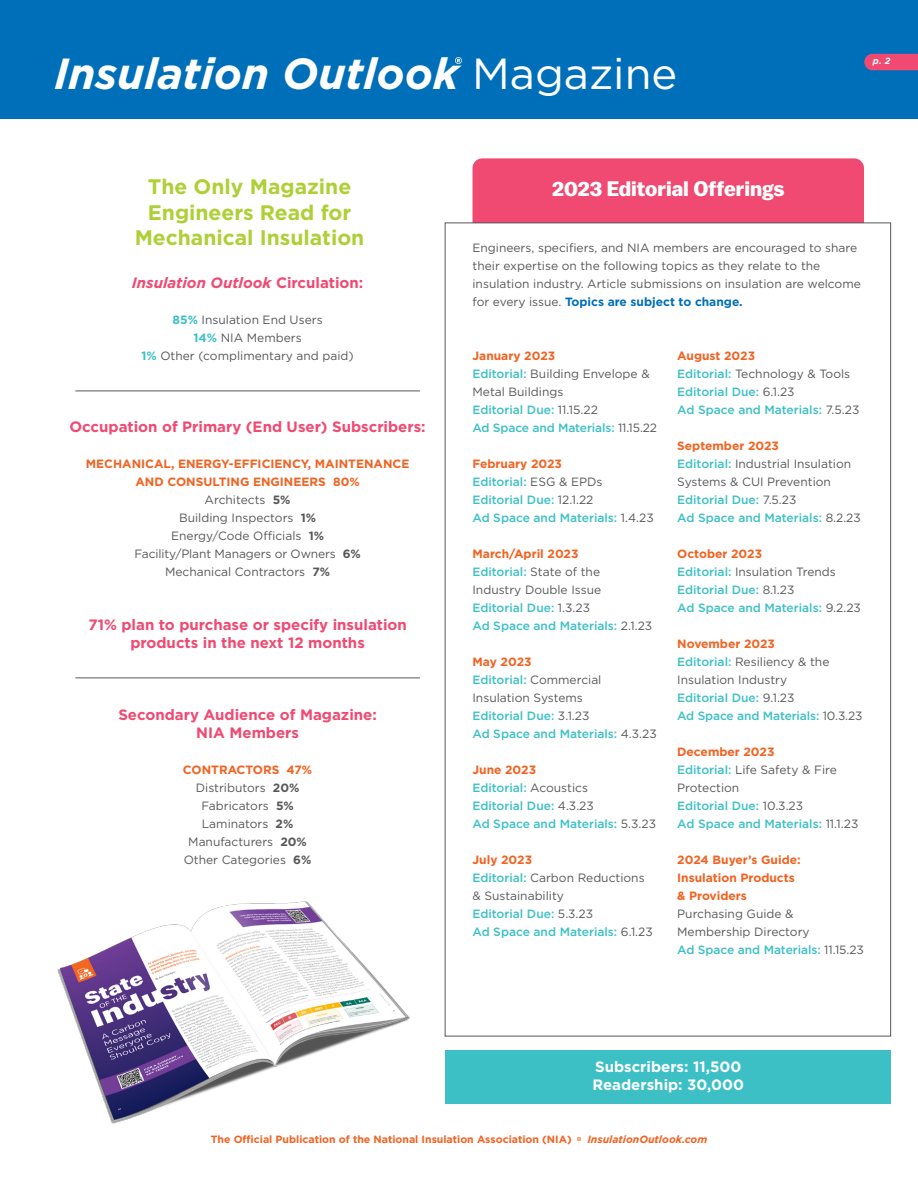
<style>
.page{position:relative;width:918px;height:1188px;background:#fff}
.page>*{position:absolute;margin:0;border:0;box-sizing:border-box;transform-origin:0 0}
.t1{font:italic 700 43.5px "Gotham";color:#fff}
.t2{font:700 21px/25.2px "Gotham";color:#aed036;text-align:center}
.t3{font:700 21px "Balto";color:#fff}
.Headers{font:700 15px/18px "Gotham";color:#f04a72;text-align:center}
.t4{font:700 15px/18px "Gotham";color:#fff}
.Headers-2{font:italic 700 15px "Gotham";color:#f04a72}
.text{font:12px/18px "Gotham";color:#57585a}
.text-2{font:500 12px/18px "Gotham";color:#3cc0c6}
.text-3{font:700 12px/18px "Gotham";color:#f26221}
.t5{font:700 10.5px "Gotham";color:#f26221}
.t6{font:italic 700 10.5px "Gotham";color:#f26221}
.t7{font:italic 700 9px "Gotham";color:#fff}
.s1{font-weight:400;font-style:normal}
.s2{font-style:normal}
.s3{font-weight:700;color:#3cc0c6}
.s4{font-weight:700}
.s5{font-weight:700;color:#006fba}
.s6{font-weight:700;color:#f26221}
.s7{font-weight:500;color:#3cc0c6}
.s8{font-weight:400;color:#57585a}
</style>
<div class="page">
<div style="left:473px;top:158px;width:391px;height:92px;background:#f04a72;border-radius:10px"></div>
<div style="left:460px;top:223px;width:422px;height:47px;background:#fff"></div>
<div style="left:0;top:0;width:918px;height:119px;background:#006fba"></div>
<svg style="left:864px;top:54px;width:54px;height:16px"></svg>
<svg style="left:455px;top:57px;width:7px;height:7px"></svg>
<hr style="left:75px;top:391px;width:345px;height:1px;background:#57585a">
<hr style="left:75px;top:678px;width:345px;height:1px;background:#57585a">
<div style="left:445px;top:1050px;width:446px;height:54px;background:#3cc0c6"></div>
<img style="left:57px;top:901px;width:353px;height:223px">
<p class="t1" style="left:54px;top:45px;width:625px">Insulation Outlook <span class="s1">Magazine</span></p>
<p class="t7" style="left:873px;top:55px;width:19px">p. 2</p>
<p class="t2" style="left:135px;top:174px;width:231px">The Only Magazine<br>Engineers Read for<br>Mechanical Insulation</p>
<p class="Headers-2" style="left:132px;top:273px;width:233px">Insulation Outlook <span class="s2">Circulation:</span></p>
<p class="text" style="left:173px;top:310px;width:152px"><span class="s3">85%</span> Insulation End Users</p>
<p class="text" style="left:194px;top:328px;width:110px"><span class="s3">14%</span> NIA Members</p>
<p class="text" style="left:141px;top:346px;width:214px"><span class="s3">1%</span> Other (complimentary and paid)</p>
<p class="Headers" style="left:70px;top:418px;width:358px">Occupation of Primary (End User) Subscribers:</p>
<p class="text-3" style="left:86px;top:455px;width:325px;text-align:center">MECHANICAL, ENERGY-EFFICIENCY, MAINTENANCE<br>AND CONSULTING ENGINEERS 80%</p>
<p class="text" style="left:205px;top:490px;width:88px">Architects <span class="s4">5%</span></p>
<p class="text" style="left:179px;top:508px;width:139px">Building Inspectors <span class="s4">1%</span></p>
<p class="text" style="left:171px;top:526px;width:154px">Energy/Code Officials <span class="s4">1%</span></p>
<p class="text" style="left:134px;top:544px;width:228px">Facility/Plant Managers or Owners <span class="s4">6%</span></p>
<p class="text" style="left:165px;top:562px;width:167px">Mechanical Contractors <span class="s4">7%</span></p>
<p class="Headers" style="left:88px;top:616px;width:320px">71% plan to purchase or specify insulation products in the next 12 months</p>
<p class="Headers" style="left:118px;top:706px;width:260px">Secondary Audience of Magazine:<br>NIA Members</p>
<p class="text-3" style="left:183px;top:761px;width:131px">CONTRACTORS 47%</p>
<p class="text" style="left:196px;top:778px;width:105px">Distributors <span class="s4">20%</span></p>
<p class="text" style="left:201px;top:796px;width:94px">Fabricators <span class="s4">5%</span></p>
<p class="text" style="left:202px;top:814px;width:93px">Laminators <span class="s4">2%</span></p>
<p class="text" style="left:188px;top:832px;width:120px">Manufacturers <span class="s4">20%</span></p>
<p class="text" style="left:184px;top:850px;width:129px">Other Categories <span class="s4">6%</span></p>
<p class="t3" style="left:552px;top:176px;width:234px">2023 Editorial Offerings</p>
<p class="text" style="left:472px;top:238px;width:390px">Engineers, specifiers, and NIA members are encouraged to share their expertise on the following topics as they relate to the insulation industry. Article submissions on insulation are welcome for every issue. <span class="s5">Topics are subject to change.</span></p>
<p class="text" style="left:472px;top:346px;width:179px"><span class="s6">January 2023<br></span><span class="s7">Editorial:</span> Building Envelope &amp;<br>Metal Buildings</p>
<p class="text-2" style="left:472px;top:401px;width:127px">Editorial Due: <span class="s8">11.15.22</span></p>
<p class="text-2" style="left:472px;top:419px;width:186px">Ad Space and Materials: <span class="s8">11.15.22</span></p>
<p class="text-3" style="left:472px;top:455px;width:131px">February 2023<br><span class="s7">Editorial:</span> <span class="s8">ESG &amp; EPDs</span></p>
<p class="text-2" style="left:472px;top:491px;width:122px">Editorial Due: <span class="s8">12.1.22</span></p>
<p class="text-2" style="left:472px;top:509px;width:183px">Ad Space and Materials: <span class="s8">1.4.23</span></p>
<p class="text-3" style="left:472px;top:545px;width:108px">March/April 2023</p>
<p class="text" style="left:472px;top:562px;width:130px"><span class="s7">Editorial:</span> State of the<br>Industry Double Issue</p>
<p class="text-2" style="left:472px;top:599px;width:119px">Editorial Due: <span class="s8">1.3.23</span></p>
<p class="text-2" style="left:472px;top:617px;width:181px">Ad Space and Materials: <span class="s8">2.1.23</span></p>
<p class="text" style="left:472px;top:652px;width:130px"><span class="s6">May 2023<br></span><span class="s7">Editorial:</span> Commercial<br>Insulation Systems</p>
<p class="text-2" style="left:472px;top:707px;width:118px">Editorial Due: <span class="s8">3.1.23</span></p>
<p class="text-2" style="left:472px;top:725px;width:186px">Ad Space and Materials: <span class="s8">4.3.23</span></p>
<p class="text-2" style="left:472px;top:761px;width:117px"><span class="s6">June 2023<br></span>Editorial: <span class="s8">Acoustics</span></p>
<p class="text-2" style="left:472px;top:797px;width:123px">Editorial Due: <span class="s8">4.3.23</span></p>
<p class="text-2" style="left:472px;top:815px;width:185px">Ad Space and Materials: <span class="s8">5.3.23</span></p>
<p class="text" style="left:472px;top:850px;width:174px"><span class="s6">July 2023<br></span><span class="s7">Editorial:</span> Carbon Reductions &amp; Sustainability</p>
<p class="text-2" style="left:472px;top:905px;width:122px">Editorial Due: <span class="s8">5.3.23</span></p>
<p class="text-2" style="left:472px;top:923px;width:182px">Ad Space and Materials: <span class="s8">6.1.23</span></p>
<p class="text" style="left:677px;top:346px;width:174px"><span class="s6">August 2023<br></span><span class="s7">Editorial:</span> Technology &amp; Tools</p>
<p class="text-2" style="left:677px;top:383px;width:119px">Editorial Due: <span class="s8">6.1.23</span></p>
<p class="text-2" style="left:677px;top:401px;width:184px">Ad Space and Materials: <span class="s8">7.5.23</span></p>
<p class="text-3" style="left:677px;top:437px;width:103px">September 2023</p>
<p class="text" style="left:677px;top:454px;width:175px"><span class="s7">Editorial:</span> Industrial Insulation<br>Systems &amp; CUI Prevention</p>
<p class="text-2" style="left:677px;top:491px;width:121px">Editorial Due: <span class="s8">7.5.23</span></p>
<p class="text-2" style="left:677px;top:509px;width:185px">Ad Space and Materials: <span class="s8">8.2.23</span></p>
<p class="text-3" style="left:677px;top:545px;width:86px">October 2023</p>
<p class="text" style="left:677px;top:562px;width:160px"><span class="s7">Editorial:</span> Insulation Trends</p>
<p class="text-2" style="left:677px;top:581px;width:119px">Editorial Due: <span class="s8">8.1.23</span></p>
<p class="text-2" style="left:677px;top:599px;width:185px">Ad Space and Materials: <span class="s8">9.2.23</span></p>
<p class="text-3" style="left:677px;top:635px;width:99px">November 2023</p>
<p class="text" style="left:677px;top:652px;width:154px"><span class="s7">Editorial:</span> Resiliency &amp; the<br>Insulation Industry</p>
<p class="text-2" style="left:677px;top:689px;width:119px">Editorial Due: <span class="s8">9.1.23</span></p>
<p class="text-2" style="left:677px;top:707px;width:187px">Ad Space and Materials: <span class="s8">10.3.23</span></p>
<p class="text" style="left:677px;top:742px;width:161px"><span class="s6">December 2023<br></span><span class="s7">Editorial:</span> Life Safety &amp; Fire<br>Protection</p>
<p class="text-2" style="left:677px;top:797px;width:127px">Editorial Due: <span class="s8">10.3.23</span></p>
<p class="text-2" style="left:677px;top:815px;width:183px">Ad Space and Materials: <span class="s8">11.1.23</span></p>
<p class="text-3" style="left:677px;top:851px;width:125px">2024 Buyer’s Guide:<br>Insulation Products &amp; Providers</p>
<p class="text" style="left:677px;top:904px;width:134px">Purchasing Guide &amp;<br>Membership Directory</p>
<p class="text-2" style="left:677px;top:941px;width:188px">Ad Space and Materials: <span class="s8">11.15.23</span></p>
<p class="t4" style="left:592px;top:1058px;width:153px">Subscribers: 11,500<br>Readership: 30,000</p>
<p class="t5" style="left:211px;top:1132px;width:362px">The Official Publication of the National Insulation Association (NIA)</p>
<p class="t6" style="left:587px;top:1132px;width:121px">InsulationOutlook.com</p>
</div>
